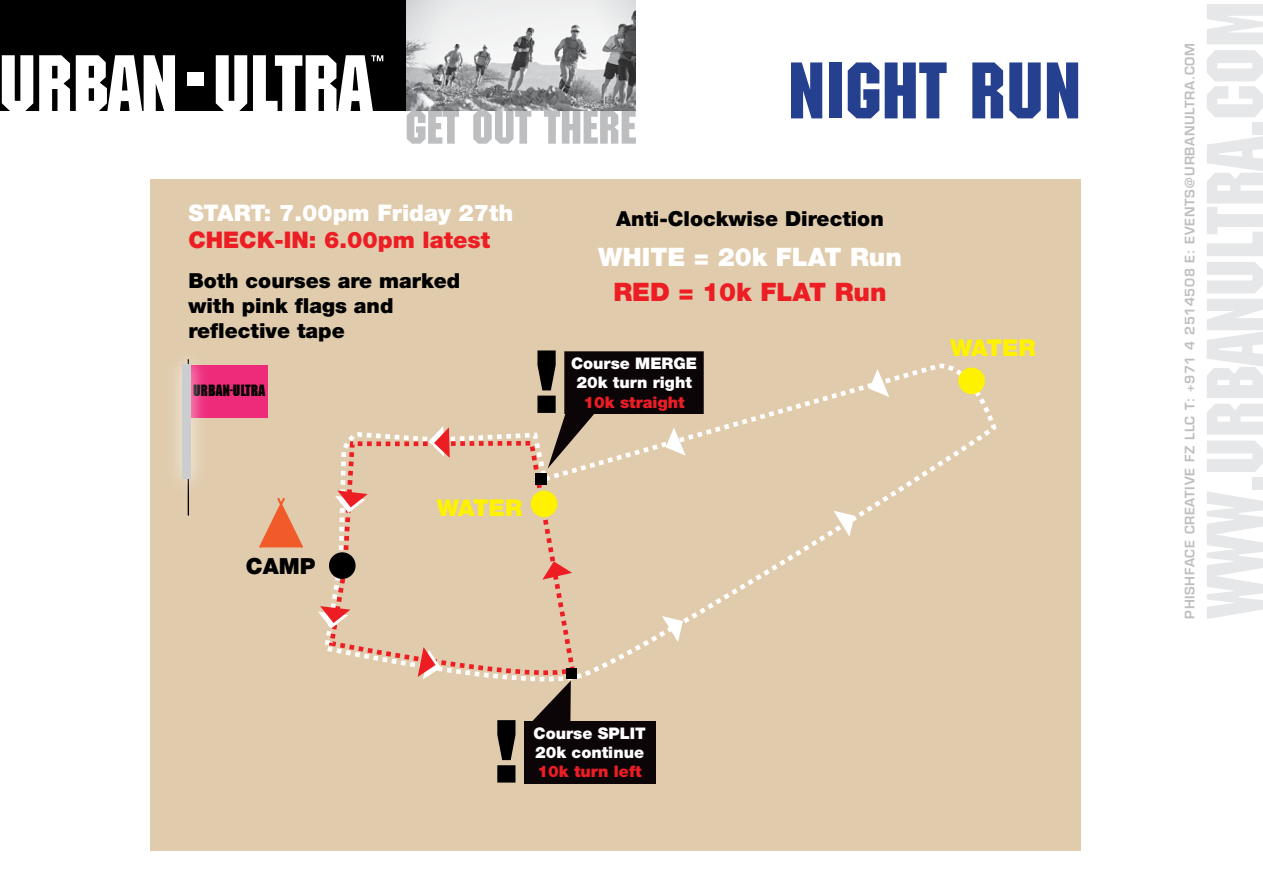
<style>
.page{position:relative;width:1263px;height:893px;background:#fff}
.page>*{position:absolute;margin:0;border:0;box-sizing:border-box;transform-origin:0 0}
.t1{font:78.3px "Machine";letter-spacing:-.01em;color:#e6e7e8}
.t2{font:78px "Machine";color:#25408f}
.t3{font:900 25.5px "Helvetica Neue";color:#fff}
.t4{font:900 25.5px "Helvetica Neue";color:#ed1d24}
.t5{font:900 23.25px "Helvetica Neue";letter-spacing:-.025em;color:#fff200}
.t6{font:900 22.95px "Helvetica Neue";color:#fff}
.t7{font:900 22.95px "Helvetica Neue";color:#ed1d24}
.t8{font:900 22.2px "Helvetica Neue";color:#000}
.t9{font:900 20.7px/24.9px "Helvetica Neue";color:#000}
.t10{font:900 16.05px/19.2px "Helvetica Neue";color:#fff;text-align:center}
.t11{font:900 16.05px "Helvetica Neue";color:#ed1d24}
.t12{font:700 15.9px "Machine";color:#000}
.t13{font:600 12.75px "Eurostile";letter-spacing:.05em;color:#bcbec0}
</style>
<div class="page">
<div style="left:0;top:0;width:407px;height:111px;background:#000"></div>
<svg style="left:2px;top:55px;width:31px;height:56px"></svg>
<svg style="left:39px;top:55px;width:31px;height:56px"></svg>
<svg style="left:76px;top:55px;width:99px;height:56px"></svg>
<div style="left:187px;top:73px;width:16px;height:13px;background:#fff"></div>
<svg style="left:216px;top:55px;width:31px;height:56px"></svg>
<svg style="left:253px;top:55px;width:130px;height:56px"></svg>
<svg style="left:407px;top:111px;width:52px;height:33px"></svg>
<svg style="left:473px;top:111px;width:58px;height:33px"></svg>
<svg style="left:544px;top:110px;width:92px;height:34px"></svg>
<img style="left:407px;top:0;width:228px;height:111px">
<div style="left:150px;top:179px;width:931px;height:671px;background:#e0cbac"></div>
<hr style="left:188px;top:359px;width:1px;height:157px;background:#000">
<div style="left:190px;top:365px;width:78px;height:53px;background:#ee2a7b"></div>
<svg style="left:325px;top:363px;width:672px;height:316px"></svg>
<svg style="left:327px;top:391px;width:251px;height:290px"></svg>
<div style="left:958px;top:368px;width:27px;height:26px;background:#fff200;border-radius:50%"></div>
<div style="left:531px;top:491px;width:26px;height:26px;background:#fff200;border-radius:50%"></div>
<div style="left:329px;top:552px;width:27px;height:27px;background:#000;border-radius:50%"></div>
<svg style="left:259px;top:498px;width:44px;height:50px"></svg>
<svg style="left:497px;top:720px;width:18px;height:63px"></svg>
<div style="left:524px;top:721px;width:132px;height:63px;background:#0c0508"></div>
<svg style="left:418px;top:647px;width:23px;height:33px"></svg>
<svg style="left:542px;top:561px;width:30px;height:19px"></svg>
<svg style="left:428px;top:426px;width:22px;height:32px"></svg>
<svg style="left:335px;top:490px;width:33px;height:23px"></svg>
<svg style="left:318px;top:606px;width:32px;height:22px"></svg>
<div style="left:535px;top:473px;width:11px;height:12px;background:#000"></div>
<div style="left:566px;top:668px;width:10px;height:10px;background:#000"></div>
<img style="left:175px;top:359px;width:28px;height:142px">
<div style="left:183px;top:365px;width:8px;height:114px;background:#cbcdce"></div>
<svg style="left:537px;top:350px;width:167px;height:119px"></svg>
<svg style="left:531px;top:680px;width:40px;height:41px"></svg>
<p class="t6" style="left:188px;top:199px;width:326px">START: 7.00pm Friday 27th</p>
<p class="t7" style="left:188px;top:227px;width:303px">CHECK-IN: 6.00pm latest</p>
<p class="t9" style="left:188px;top:268px;width:273px">Both courses are marked with pink flags and reflective tape</p>
<p class="t12" style="left:193px;top:381px;width:74px">URBAN-ULTRA</p>
<p class="t8" style="left:246px;top:553px;width:71px">CAMP</p>
<p class="t5" style="left:437px;top:494px;width:87px">WATER</p>
<h2 class="t2" style="left:788px;top:46px;width:295px">NIGHT RUN</h2>
<p class="t9" style="left:616px;top:206px;width:269px">Anti-Clockwise Direction</p>
<p class="t3" style="left:598px;top:241px;width:305px">WHITE = 20k FLAT Run</p>
<p class="t4" style="left:613px;top:277px;width:275px">RED = 10k FLAT Run</p>
<p class="t10" style="left:571px;top:354px;width:128px">Course MERGE<br>20k turn right</p>
<p class="t11" style="left:584px;top:392px;width:102px">10k straight</p>
<p class="t5" style="left:950px;top:333px;width:87px">WATER</p>
<p class="t10" style="left:533px;top:723px;width:114px;text-align:left">Course SPLIT<br>20k continue</p>
<p class="t11" style="left:537px;top:762px;width:106px">10k turn left</p>
<p class="t13" style="left:1182px;top:619px;width:577px;rotate:-90deg">PHISHFACE CREATIVE FZ LLC T: +971 4 2514508 E: EVENTS@URBANULTRA.COM</p>
<h1 class="t1" style="left:1190px;top:618px;width:619px;rotate:-90deg">www.urbanultra.com</h1>
</div>
